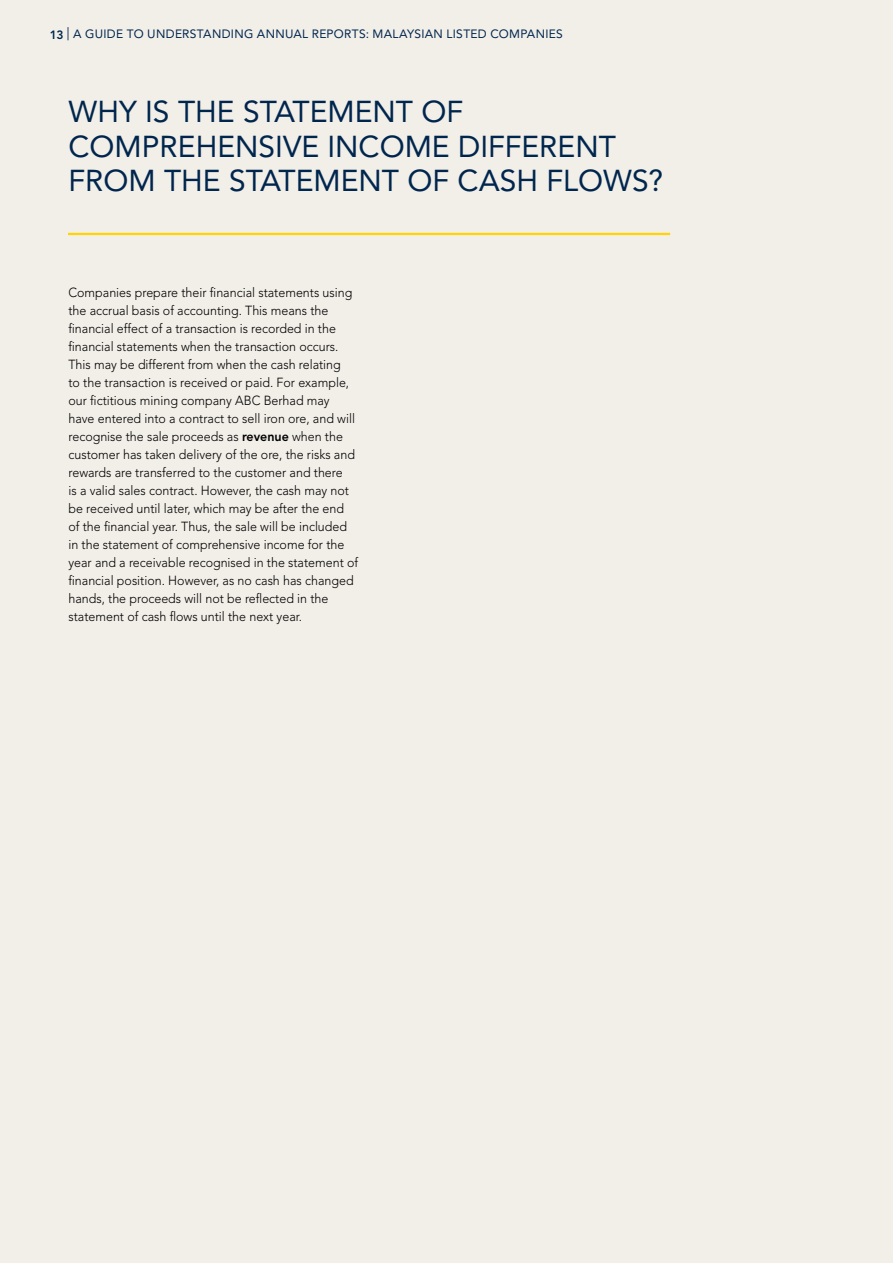
<style>
.page{position:relative;width:893px;height:1263px;background:#f2eee8}
.page>*{position:absolute;margin:0;border:0;box-sizing:border-box;transform-origin:0 0}
.t1{font:30px/34.5px "Avenir LT Std";color:#00264e}
.t2{font:300 13.2px/18px "Avenir LT Std";color:#000;scale:.95 1}
.t3{font:12px "Avenir LT Std";letter-spacing:.025em;color:#00264e}
.s1{font-weight:800}
.s2{font-size:13.2px}
</style>
<div class="page">
<hr style="left:68px;top:233px;width:602px;height:2px;background:#ffd400">
<p class="t3" style="left:50px;top:27px;width:514px"><span class="s1">13</span> <span class="s2">|</span> A GUIDE TO UNDERSTANDING ANNUAL REPORTS: MALAYSIAN LISTED COMPANIES</p>
<h1 class="t1" style="left:68px;top:95px;width:596px">WHY IS THE STATEMENT OF<br>COMPREHENSIVE INCOME DIFFERENT<br>FROM THE STATEMENT OF CASH FLOWS?</h1>
<p class="t2" style="left:68px;top:283px;width:306px">Companies prepare their financial statements using the accrual basis of accounting. This means the financial effect of a transaction is recorded in the financial statements when the transaction occurs.<br>This may be different from when the cash relating<br>to the transaction is received or paid. For example, our fictitious mining company ABC Berhad may have entered into a contract to sell iron ore, and will recognise the sale proceeds as <span class="s1">revenue</span> when the customer has taken delivery of the ore, the risks and rewards are transferred to the customer and there<br>is a valid sales contract. However, the cash may not be received until later, which may be after the end of the financial year. Thus, the sale will be included in the statement of comprehensive income for the year and a receivable recognised in the statement of financial position. However, as no cash has changed hands, the proceeds will not be reflected in the statement of cash flows until the next year.</p>
</div>
